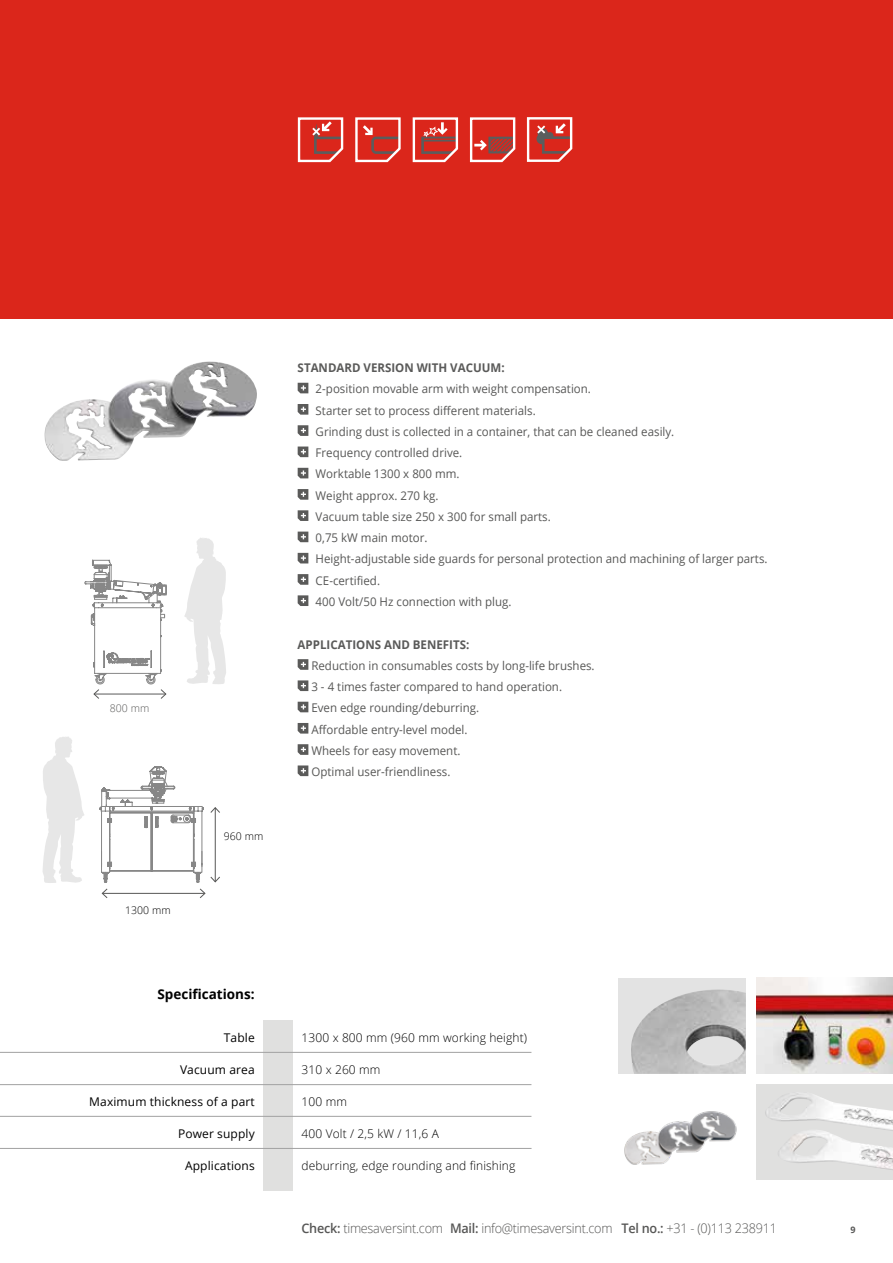
<style>
.page{position:relative;width:893px;height:1263px;background:#fff}
.page>*{position:absolute;margin:0;border:0;box-sizing:border-box;transform-origin:0 0}
.t1{font:700 13.5px "Open Sans";color:#000}
.t2{font:300 13.2px "Open Sans";letter-spacing:-.02em;color:#575756;scale:.96 1}
.t3{font:12px/21.3px "Open Sans";color:#575756;scale:.96 1}
.t4{font:300 12px "Open Sans";letter-spacing:.01em;color:#000}
.t5{font:12px "Open Sans";letter-spacing:.01em;color:#000}
.t6{font:700 12px "Open Sans";color:#5a5a59;scale:.96 1}
.t7{font:300 10.5px "Open Sans";letter-spacing:.01em;color:#000}
.t8{font:300 10.5px "Open Sans";color:#5a5a59}
.t9{font:700 9px "Open Sans";color:#575756}
.s1{font-weight:600}
</style>
<div class="page">
<div style="left:0;top:0;width:893px;height:319px;background:#db261b"></div>
<img style="left:624px;top:1111px;width:113px;height:54px">
<img style="left:757px;top:978px;width:136px;height:96px">
<svg style="left:43px;top:737px;width:41px;height:146px"></svg>
<svg style="left:757px;top:1084px;width:136px;height:96px;fill:#e0e0df"></svg>
<img style="left:764px;top:1092px;width:129px;height:39px">
<div style="left:618px;top:978px;width:128px;height:96px;background:#e3e3e3"></div>
<img style="left:631px;top:989px;width:115px;height:85px">
<img style="left:44px;top:361px;width:213px;height:100px">
<svg style="left:100px;top:766px;width:120px;height:132px"></svg>
<svg style="left:184px;top:538px;width:42px;height:146px"></svg>
<svg style="left:84px;top:560px;width:82px;height:139px"></svg>
<div style="left:263px;top:1021px;width:30px;height:170px;background:#e0e0df"></div>
<hr style="left:0;top:1052px;width:531px;height:1px;background:#a1a1a1">
<hr style="left:0;top:1084px;width:531px;height:1px;background:#a1a1a1">
<hr style="left:0;top:1116px;width:531px;height:1px;background:#a1a1a1">
<hr style="left:0;top:1148px;width:531px;height:1px;background:#a1a1a1">
<svg style="left:298px;top:383px;width:10px;height:10px"></svg>
<svg style="left:298px;top:404px;width:10px;height:11px"></svg>
<svg style="left:298px;top:425px;width:10px;height:11px"></svg>
<svg style="left:298px;top:446px;width:10px;height:11px"></svg>
<svg style="left:298px;top:468px;width:10px;height:10px"></svg>
<svg style="left:298px;top:489px;width:10px;height:11px"></svg>
<svg style="left:298px;top:510px;width:10px;height:11px"></svg>
<svg style="left:298px;top:532px;width:10px;height:10px"></svg>
<svg style="left:298px;top:553px;width:10px;height:10px"></svg>
<svg style="left:298px;top:574px;width:10px;height:11px"></svg>
<svg style="left:298px;top:595px;width:10px;height:11px"></svg>
<svg style="left:298px;top:659px;width:10px;height:11px"></svg>
<svg style="left:298px;top:680px;width:10px;height:11px"></svg>
<svg style="left:298px;top:702px;width:10px;height:10px"></svg>
<svg style="left:298px;top:723px;width:10px;height:11px"></svg>
<svg style="left:298px;top:744px;width:10px;height:11px"></svg>
<svg style="left:298px;top:765px;width:10px;height:11px"></svg>
<svg style="left:527px;top:117px;width:45px;height:45px"></svg>
<svg style="left:470px;top:117px;width:45px;height:45px"></svg>
<svg style="left:298px;top:117px;width:45px;height:45px"></svg>
<svg style="left:355px;top:117px;width:46px;height:45px"></svg>
<svg style="left:412px;top:117px;width:46px;height:45px"></svg>
<p class="t8" style="left:110px;top:701px;width:41px">800 mm</p>
<p class="t7" style="left:125px;top:903px;width:47px">1300 mm</p>
<p class="t7" style="left:224px;top:829px;width:41px">960 mm</p>
<p class="t1" style="left:158px;top:985px;width:99px">Specifications:</p>
<p class="t5" style="left:224px;top:1029px;width:32px">Table</p>
<p class="t5" style="left:180px;top:1061px;width:76px">Vacuum area</p>
<p class="t5" style="left:89px;top:1093px;width:167px">Maximum thickness of a part</p>
<p class="t5" style="left:178px;top:1125px;width:78px">Power supply</p>
<p class="t5" style="left:185px;top:1157px;width:71px">Applications</p>
<p class="t6" style="left:298px;top:359px;width:217px">STANDARD VERSION WITH VACUUM:</p>
<p class="t3" style="left:316px;top:378px;width:472px">2-position movable arm with weight compensation.<br>Starter set to process different materials.<br>Grinding dust is collected in a container, that can be cleaned easily.<br>Frequency controlled drive.<br>Worktable 1300 x 800 mm.<br>Weight approx. 270 kg.<br>Vacuum table size 250 x 300 for small parts.<br>0,75 kW main motor.<br>Height-adjustable side guards for personal protection and machining of larger parts.<br>CE-certified.<br>400 Volt/50 Hz connection with plug.</p>
<p class="t6" style="left:298px;top:636px;width:180px">APPLICATIONS AND BENEFITS:</p>
<p class="t3" style="left:311px;top:654px;width:297px">Reduction in consumables costs by long-life brushes.<br>3 - 4 times faster compared to hand operation.<br>Even edge rounding/deburring.<br>Affordable entry-level model.<br>Wheels for easy movement.<br>Optimal user-friendliness.</p>
<p class="t4" style="left:302px;top:1029px;width:227px">1300 x 800 mm (960 mm working height)</p>
<p class="t4" style="left:302px;top:1061px;width:80px">310 x 260 mm</p>
<p class="t4" style="left:302px;top:1093px;width:47px">100 mm</p>
<p class="t4" style="left:302px;top:1125px;width:139px">400 Volt / 2,5 kW / 11,6 A</p>
<p class="t4" style="left:302px;top:1157px;width:215px">deburring, edge rounding and finishing</p>
<p class="t2" style="left:301px;top:1219px;width:497px"><span class="s1">Check:</span> timesaversint.com <span class="s1">Mail:</span> info@timesaversint.com <span class="s1">Tel no.:</span> +31 - (0)113 238911</p>
<p class="t9" style="left:850px;top:1224px;width:7px">9</p>
</div>
